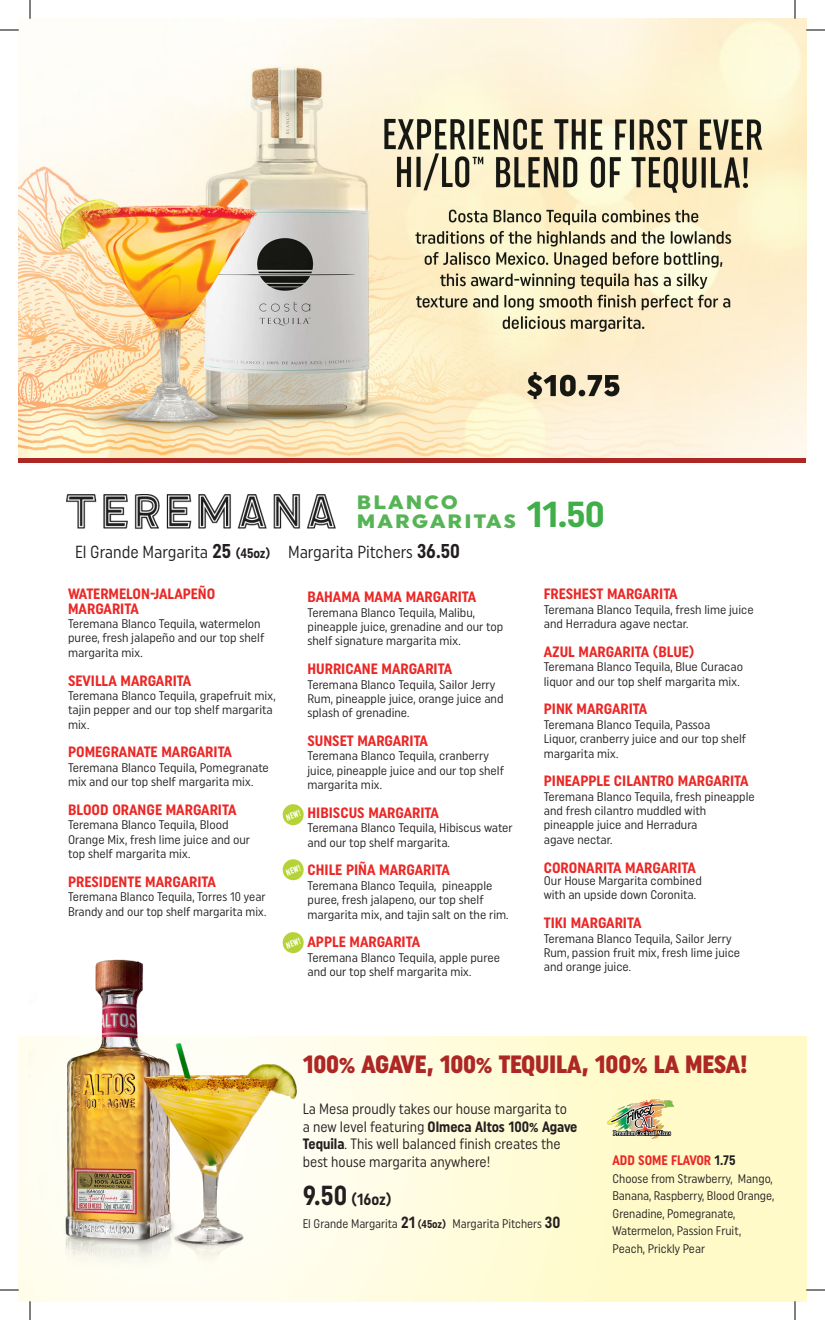
<style>
.page{position:relative;width:825px;height:1320px;background:#fff}
.page>*{position:absolute;margin:0;border:0;box-sizing:border-box;transform-origin:0 0}
.t1{font:700 condensed 36.12px "Uniform";color:#40ae49;scale:1.08 1}
.t2{font:900 condensed 25px "Uniform";letter-spacing:-.01em;color:#ad2725}
.t3{font:900 19.38px "Uniform";letter-spacing:.1em;color:#56b455;scale:1.08 1}
.t4{font:condensed 17.5px "Uniform";color:#231f20;scale:.95 1}
.t5{font:700 condensed 16.25px "Uniform";color:#231f20;scale:.95 1}
.t6{font:700 condensed 15px/14.4px "Uniform";color:#ea2826}
.t7{font:condensed 15px/17.5px "Uniform";color:#231f20;scale:.95 1}
.t8{font:700 condensed 13.75px "Uniform";color:#ea2826;scale:.96 1}
.t9{font:condensed 12.5px/14.4px "Uniform";color:#231f20}
.t10{font:condensed 12.5px/17.5px "Uniform";color:#231f20;scale:.96 1}
.t11{font:condensed 12.5px "Uniform";color:#231f20;scale:.95 1}
.t12{font:700 extra-condensed 9px "Uniform";color:#fff}
.s1{font-weight:700;font-size:20px}
.s2{font-weight:700;font-size:13.75px}
.s3{font-weight:700}
.s4{font-size:27.5px}
.s5{font-weight:700;font-size:16.25px}
.s6{font-weight:700;font-size:11.25px}
.s7{color:#231f20}
</style>
<div class="page">
<img style="left:19px;top:19px;width:787px;height:439px">
<div style="left:19px;top:1036px;width:787px;height:265px;background:linear-gradient(to right,#fffef8,#fffac4)"></div>
<svg style="left:282px;top:804px;width:22px;height:22px"></svg>
<svg style="left:282px;top:859px;width:22px;height:22px"></svg>
<svg style="left:283px;top:932px;width:21px;height:8px"></svg>
<img style="left:28px;top:940px;width:280px;height:353px">
<img style="left:67px;top:495px;width:269px;height:34px">
<div style="left:19px;top:458px;width:787px;height:5px;background:#ad2725"></div>
<img style="left:607px;top:1099px;width:67px;height:40px">
<svg style="left:0;top:29px;width:19px;height:2px"></svg>
<svg style="left:806px;top:29px;width:19px;height:2px"></svg>
<svg style="left:0;top:1289px;width:19px;height:2px"></svg>
<svg style="left:806px;top:1289px;width:19px;height:2px"></svg>
<svg style="left:29px;top:0;width:2px;height:19px"></svg>
<svg style="left:29px;top:1301px;width:2px;height:19px"></svg>
<svg style="left:794px;top:0;width:2px;height:19px"></svg>
<svg style="left:794px;top:1301px;width:2px;height:19px"></svg>
<p class="t3" style="left:357px;top:491px;width:95px">BLANCO</p>
<p class="t3" style="left:357px;top:510px;width:149px">MARGARITAS</p>
<p class="t4" style="left:75px;top:541px;width:407px">El Grande Margarita <span class="s1">25</span> <span class="s2">(45oz)</span> Margarita Pitchers <span class="s1">36.50</span></p>
<p class="t6" style="left:68px;top:587px;width:149px">WATERMELON-JALAPEÑO<br>MARGARITA</p>
<p class="t9" style="left:68px;top:616px;width:198px">Teremana Blanco Tequila, watermelon puree, fresh jalapeño and our top shelf margarita mix.</p>
<p class="t6" style="left:68px;top:673px;width:125px">SEVILLA MARGARITA</p>
<p class="t9" style="left:68px;top:688px;width:209px">Teremana Blanco Tequila, grapefruit mix, tajin pepper and our top shelf margarita mix.</p>
<p class="t6" style="left:68px;top:745px;width:165px">POMEGRANATE MARGARITA</p>
<p class="t9" style="left:68px;top:760px;width:202px">Teremana Blanco Tequila, Pomegranate mix and our top shelf margarita mix.</p>
<p class="t6" style="left:68px;top:802px;width:170px">BLOOD ORANGE MARGARITA</p>
<p class="t9" style="left:68px;top:818px;width:183px">Teremana Blanco Tequila, Blood<br>Orange Mix, fresh lime juice and our top shelf margarita mix.</p>
<p class="t6" style="left:68px;top:874px;width:149px">PRESIDENTE MARGARITA</p>
<p class="t9" style="left:68px;top:889px;width:200px">Teremana Blanco Tequila, Torres 10 year<br>Brandy and our top shelf margarita mix.</p>
<p class="t6" style="left:308px;top:590px;width:170px">BAHAMA MAMA MARGARITA</p>
<p class="t9" style="left:308px;top:605px;width:197px">Teremana Blanco Tequila, Malibu, pineapple juice, grenadine and our top shelf signature margarita mix.</p>
<p class="t6" style="left:308px;top:662px;width:146px">HURRICANE MARGARITA</p>
<p class="t9" style="left:308px;top:677px;width:198px">Teremana Blanco Tequila, Sailor Jerry<br>Rum, pineapple juice, orange juice and splash of grenadine.</p>
<p class="t6" style="left:308px;top:733px;width:122px">SUNSET MARGARITA</p>
<p class="t9" style="left:308px;top:749px;width:198px">Teremana Blanco Tequila, cranberry juice, pineapple juice and our top shelf margarita mix.</p>
<p class="t6" style="left:308px;top:805px;width:133px">HIBISCUS MARGARITA</p>
<p class="t9" style="left:308px;top:821px;width:207px">Teremana Blanco Tequila, Hibiscus water and our top shelf margarita.</p>
<p class="t6" style="left:308px;top:863px;width:144px">CHILE PIÑA MARGARITA</p>
<p class="t9" style="left:308px;top:878px;width:202px">Teremana Blanco Tequila, pineapple puree, fresh jalapeno, our top shelf margarita mix, and tajin salt on the rim.</p>
<p class="t6" style="left:308px;top:935px;width:114px">APPLE MARGARITA</p>
<p class="t9" style="left:308px;top:950px;width:194px">Teremana Blanco Tequila, apple puree and our top shelf margarita mix.</p>
<p class="t12" style="left:285px;top:813px;width:16px;rotate:-20deg">NEW!</p>
<p class="t12" style="left:285px;top:868px;width:16px;rotate:-20deg">NEW!</p>
<p class="t12" style="left:285px;top:941px;width:16px;rotate:-20deg">NEW!</p>
<p class="t1" style="left:527px;top:493px;width:74px">11.50</p>
<p class="t6" style="left:544px;top:587px;width:135px">FRESHEST MARGARITA</p>
<p class="t9" style="left:544px;top:602px;width:212px">Teremana Blanco Tequila, fresh lime juice and Herradura agave nectar.</p>
<p class="t6" style="left:544px;top:644px;width:152px">AZUL MARGARITA (BLUE)</p>
<p class="t9" style="left:544px;top:660px;width:201px">Teremana Blanco Tequila, Blue Curacao liquor and our top shelf margarita mix.</p>
<p class="t6" style="left:544px;top:702px;width:105px">PINK MARGARITA</p>
<p class="t9" style="left:544px;top:717px;width:204px">Teremana Blanco Tequila, Passoa<br>Liquor, cranberry juice and our top shelf margarita mix.</p>
<p class="t6" style="left:544px;top:774px;width:206px">PINEAPPLE CILANTRO MARGARITA</p>
<p class="t9" style="left:544px;top:789px;width:213px">Teremana Blanco Tequila, fresh pineapple and fresh cilantro muddled with pineapple juice and Herradura<br>agave nectar.</p>
<p class="t6" style="left:544px;top:860px;width:154px">CORONARITA MARGARITA</p>
<p class="t9" style="left:544px;top:873px;width:160px">Our House Margarita combined</p>
<p class="t9" style="left:544px;top:888px;width:154px">with an upside down Coronita.</p>
<p class="t6" style="left:544px;top:916px;width:99px">TIKI MARGARITA</p>
<p class="t9" style="left:544px;top:931px;width:198px">Teremana Blanco Tequila, Sailor Jerry<br>Rum, passion fruit mix, fresh lime juice and orange juice.</p>
<p class="t2" style="left:303px;top:1049px;width:446px">100% AGAVE, 100% TEQUILA, 100% LA MESA!</p>
<p class="t7" style="left:303px;top:1100px;width:291px">La Mesa proudly takes our house margarita to a new level featuring <span class="s3">Olmeca Altos 100% Agave Tequila</span>. This well balanced finish creates the best house margarita anywhere!</p>
<p class="t5" style="left:303px;top:1190px;width:95px"><span class="s4">9.50</span> (16oz)</p>
<p class="t11" style="left:303px;top:1216px;width:273px">El Grande Margarita <span class="s5">21</span> <span class="s6">(45oz)</span> Margarita Pitchers <span class="s5">30</span></p>
<p class="t8" style="left:613px;top:1152px;width:130px">ADD SOME FLAVOR <span class="s7">1.75</span></p>
<p class="t10" style="left:613px;top:1169px;width:170px">Choose from Strawberry, Mango,<br>Banana, Raspberry, Blood Orange,<br>Grenadine, Pomegranate,<br>Watermelon, Passion Fruit,<br>Peach, Prickly Pear</p>
</div>
